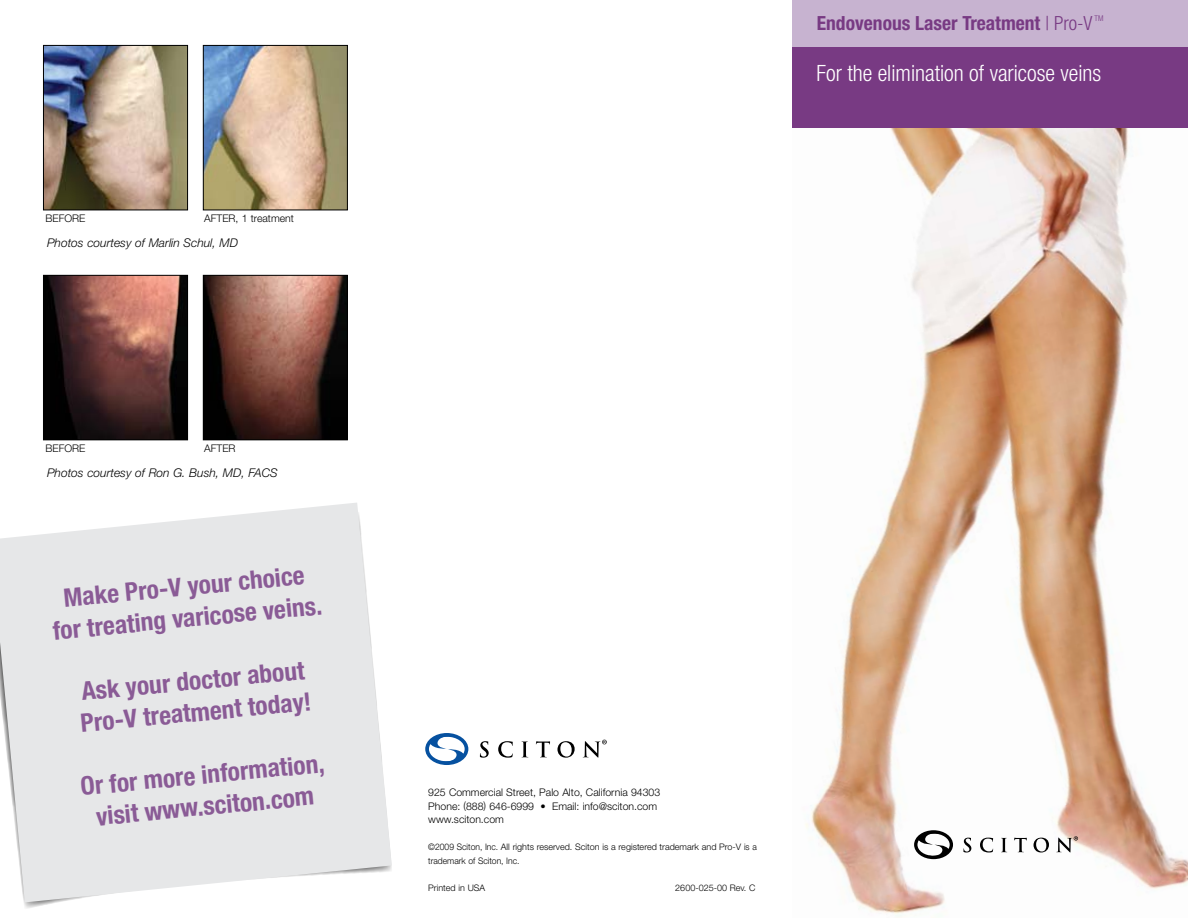
<style>
.page{position:relative;width:1188px;height:918px;background:#fff}
.page>*{position:absolute;margin:0;border:0;box-sizing:border-box;transform-origin:0 0}
.t1{font:700 condensed 25.5px/31.5px "Helvetica Neue LT Std";color:#8a5b96;text-align:center}
.t2{font:300 condensed 22.5px "Helvetica Neue LT Std";color:#fff}
.t3{font:700 condensed 19.5px "Helvetica Neue LT Std";color:#783a83}
.t4{font:italic 300 12px "Helvetica Neue LT Std";color:#000}
.t5{font:300 10.5px/13.5px "Helvetica Neue LT Std";color:#000}
.t6{font:300 9px/13.5px "Helvetica Neue LT Std";color:#000;scale:.95 1}
.t7{font:300 9px "Helvetica Neue LT Std";color:#000}
.t8{font:300 condensed 7.8px "Helvetica Neue LT Std";color:#783a83}
.s1{font-weight:300}
.s2{font-family:"Helvetica Neue LT Com"}
</style>
<div class="page">
<img style="left:805px;top:128px;width:383px;height:788px">
<div style="left:792px;top:32px;width:396px;height:96px;background:#783a83"></div>
<div style="left:792px;top:0;width:396px;height:46px;background:#c7b3d0"></div>
<svg style="left:963px;top:838px;width:8px;height:14px"></svg>
<svg style="left:980px;top:838px;width:13px;height:14px"></svg>
<svg style="left:1001px;top:838px;width:6px;height:14px"></svg>
<svg style="left:1014px;top:838px;width:13px;height:14px"></svg>
<svg style="left:1034px;top:838px;width:15px;height:14px"></svg>
<svg style="left:914px;top:830px;width:39px;height:29px"></svg>
<svg style="left:1056px;top:836px;width:22px;height:16px"></svg>
<svg style="left:480px;top:741px;width:9px;height:17px"></svg>
<svg style="left:498px;top:741px;width:15px;height:17px"></svg>
<svg style="left:522px;top:741px;width:6px;height:16px"></svg>
<svg style="left:536px;top:741px;width:14px;height:16px"></svg>
<svg style="left:557px;top:741px;width:18px;height:17px"></svg>
<svg style="left:425px;top:733px;width:43px;height:32px"></svg>
<svg style="left:583px;top:740px;width:24px;height:18px"></svg>
<img style="left:45px;top:47px;width:141px;height:161px">
<div style="left:43px;top:45px;width:145px;height:165px;border:1px solid #000"></div>
<img style="left:205px;top:47px;width:141px;height:161px">
<div style="left:203px;top:45px;width:145px;height:165px;border:1px solid #000"></div>
<svg style="left:0;top:503px;width:392px;height:399px;background:#e8e9ea"></svg>
<svg style="left:45px;top:277px;width:141px;height:161px;background:#5b3834"></svg>
<div style="left:43px;top:275px;width:145px;height:165px;border:1px solid #000"></div>
<svg style="left:205px;top:277px;width:141px;height:161px;background:#654137"></svg>
<div style="left:203px;top:275px;width:145px;height:165px;border:1px solid #000"></div>
<p class="t5" style="left:46px;top:211px;width:41px">BEFORE</p>
<p class="t5" style="left:204px;top:211px;width:91px">AFTER, 1 treatment</p>
<p class="t4" style="left:47px;top:236px;width:192px">Photos courtesy of Marlin Schul, MD</p>
<p class="t5" style="left:46px;top:441px;width:41px">BEFORE</p>
<p class="t5" style="left:204px;top:441px;width:33px">AFTER</p>
<p class="t4" style="left:47px;top:466px;width:232px">Photos courtesy of Ron G. Bush, MD, FACS</p>
<h1 class="t1" style="left:48px;top:585px;width:272px;rotate:-6deg">Make Pro-V your choice for treating varicose veins.</h1>
<h1 class="t1" style="left:76px;top:677px;width:233px;text-align:left;rotate:-6deg">Ask your doctor about<br>Pro-V treatment today!</h1>
<h1 class="t1" style="left:79px;top:772px;width:246px;rotate:-6deg">Or for more information, visit www.sciton.com</h1>
<h3 class="t3" style="left:817px;top:11px;width:277px">Endovenous Laser Treatment <span class="s1">| Pro-V</span></h3>
<p class="t8" style="left:1095px;top:14px;width:10px">TM</p>
<h2 class="t2" style="left:817px;top:60px;width:286px">For the elimination of varicose veins</h2>
<p class="t5" style="left:428px;top:786px;width:233px">925 Commercial Street, Palo Alto, California 94303<br>Phone: (888) 646-6999 <span class="s2">•</span> Email: info@sciton.com www.sciton.com</p>
<p class="t6" style="left:428px;top:840px;width:347px">©2009 Sciton, Inc. All rights reserved. Sciton is a registered trademark and Pro-V is a trademark of Sciton, Inc.</p>
<p class="t7" style="left:428px;top:882px;width:59px">Printed in USA</p>
<p class="t7" style="left:675px;top:882px;width:82px">2600-025-00 Rev. C</p>
</div>
